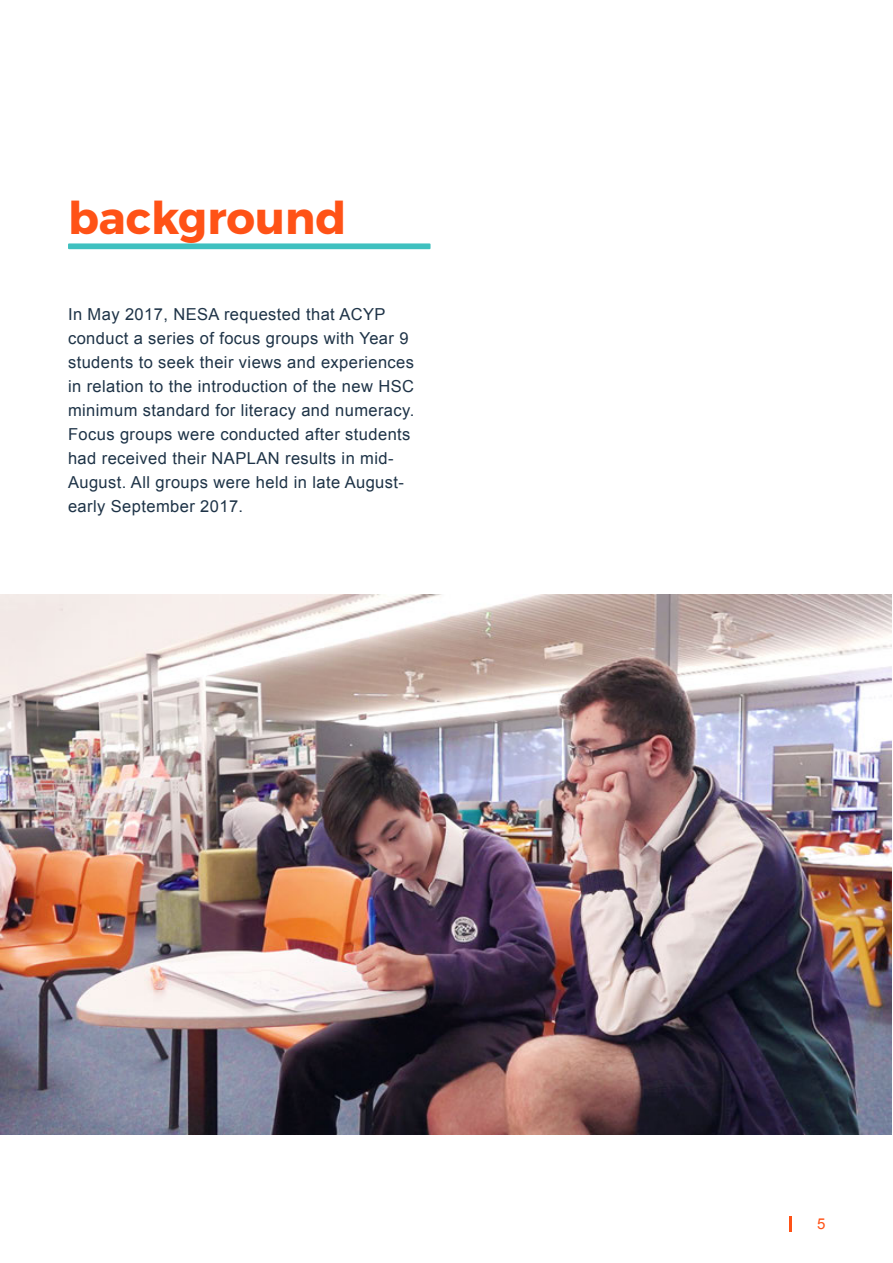
<style>
.page{position:relative;width:893px;height:1263px;background:#fff}
.page>*{position:absolute;margin:0;border:0;box-sizing:border-box;transform-origin:0 0}
.Heading_1{font:700 45px "Montserrat";color:#ff5216}
.t1{font:16.5px/24px "Arial";letter-spacing:.025em;color:#1e3347}
.t2{font:15px "Arial";color:#ff5216}
</style>
<div class="page">
<svg style="left:790px;top:1216px;width:2px;height:16px"></svg>
<div style="left:68px;top:243px;width:363px;height:6px;background:#3fc0bf"></div>
<img style="left:0;top:594px;width:891px;height:541px">
<p class="Heading_1" style="left:68px;top:190px;width:280px">background</p>
<p class="t1" style="left:68px;top:302px;width:348px">In May 2017, NESA requested that ACYP conduct a series of focus groups with Year 9 students to seek their views and experiences in relation to the introduction of the new HSC minimum standard for literacy and numeracy.</p>
<p class="t1" style="left:68px;top:422px;width:344px">Focus groups were conducted after students had received their NAPLAN results in mid-August. All groups were held in late August&shy;early September 2017.</p>
<p class="t2" style="left:817px;top:1214px;width:10px">5</p>
</div>
